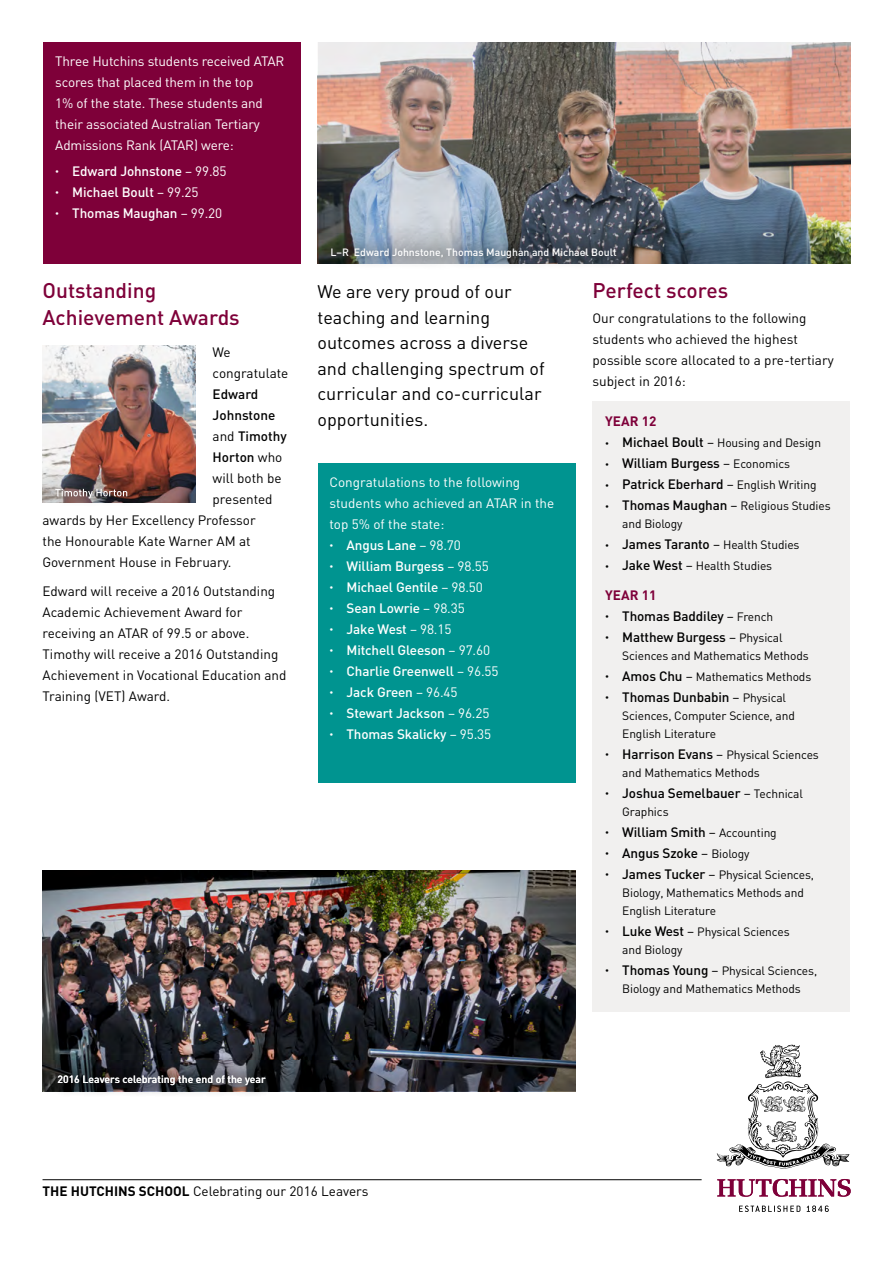
<style>
.page{position:relative;width:893px;height:1263px;background:#fff}
.page>*{position:absolute;margin:0;border:0;box-sizing:border-box;transform-origin:0 0}
.Heading_5{font:500 21px/27px "DIN";color:#7e0039}
.Lead_-_small{font:18px/25.5px "DIN";color:#000}
.heading_9_-_reverse{font:13.5px/21px "DIN";color:#000}
.t1{font:500 13.5px "DIN";letter-spacing:-.01em;color:#fff}
.t2{font:500 13.5px "DIN";letter-spacing:-.01em;color:#000}
.t3{font:13.5px/21px "DIN";letter-spacing:-.01em;color:#fff}
.Heading_7_magenta{font:700 13.5px "DIN";color:#7e0039}
.t4{font:12px/18px "DIN";letter-spacing:-.01em;color:#000}
.t5{font:500 10.5px "DIN";color:#fff}
.s1{font-weight:400;font-size:7.5px}
.s2{font-weight:400}
.s3{font-size:7.5px}
.s4{font-weight:500;font-size:13.5px}
.s5{font-size:13.5px}
.s6{font-weight:400;font-size:12px}
.s7{font-weight:700}
</style>
<div class="page">
<svg style="left:739px;top:1205px;width:90px;height:7px"></svg>
<svg style="left:717px;top:1045px;width:132px;height:124px"></svg>
<svg style="left:717px;top:1179px;width:134px;height:18px"></svg>
<img style="left:318px;top:43px;width:533px;height:221px">
<img style="left:318px;top:214px;width:506px;height:50px">
<div style="left:320px;top:237px;width:311px;height:36px;background:#000;opacity:.5"></div>
<hr style="left:43px;top:1179px;width:659px;height:1px;background:#000">
<div style="left:43px;top:43px;width:257px;height:221px;background:#7e0039"></div>
<img style="left:43px;top:870px;width:532px;height:171px">
<img style="left:43px;top:1041px;width:532px;height:50px">
<div style="left:47px;top:1064px;width:232px;height:36px;background:#000;opacity:.5"></div>
<img style="left:43px;top:346px;width:153px;height:107px">
<img style="left:43px;top:453px;width:153px;height:50px">
<div style="left:51px;top:483px;width:88px;height:27px;background:#000;opacity:.25"></div>
<svg style="left:55px;top:489px;width:72px;height:9px"></svg>
<div style="left:317px;top:463px;width:258px;height:319px;background:#009490"></div>
<div style="left:592px;top:402px;width:258px;height:610px;background:#f1f0ef"></div>
<p class="t3" style="left:55px;top:51px;width:231px">Three Hutchins students received ATAR scores that placed them in the top<br>1% of the state. These students and their associated Australian Tertiary Admissions Rank (ATAR) were:</p>
<p class="t1" style="left:55px;top:162px;width:173px"><span class="s1">•</span> Edward Johnstone <span class="s2">– 99.85</span></p>
<p class="t1" style="left:55px;top:183px;width:145px"><span class="s1">•</span> Michael Boult <span class="s2">– 99.25</span></p>
<p class="t1" style="left:55px;top:204px;width:168px"><span class="s1">•</span> Thomas Maughan <span class="s2">– 99.20</span></p>
<p class="t5" style="left:330px;top:246px;width:288px">L–R Edward Johnstone, Thomas Maughan and Michael Boult</p>
<p class="Heading_5" style="left:43px;top:276px;width:199px">Outstanding<br>Achievement Awards</p>
<p class="Lead_-_small" style="left:317px;top:279px;width:229px">We are very proud of our teaching and learning outcomes across a diverse and challenging spectrum of curricular and co-curricular opportunities.</p>
<p class="Heading_5" style="left:592px;top:276px;width:137px">Perfect scores</p>
<p class="heading_9_-_reverse" style="left:592px;top:308px;width:243px">Our congratulations to the following students who achieved the highest possible score allocated to a pre-tertiary subject in 2016:</p>
<p class="Heading_7_magenta" style="left:605px;top:413px;width:53px">YEAR 12</p>
<p class="t4" style="left:605px;top:434px;width:217px"><span class="s3">•</span> <span class="s4">Michael Boult</span> <span class="s5">–</span> Housing and Design</p>
<p class="t2" style="left:605px;top:455px;width:186px"><span class="s1">•</span> William Burgess <span class="s2">–</span> <span class="s6">Economics</span></p>
<p class="t2" style="left:605px;top:476px;width:213px"><span class="s1">•</span> Patrick Eberhard <span class="s2">–</span> <span class="s6">English Writing</span></p>
<p class="t4" style="left:622px;top:497px;width:210px;text-indent:-17px"><span class="s3">•</span> <span class="s4">Thomas Maughan</span> <span class="s5">–</span> Religious Studies and Biology</p>
<p class="t4" style="left:605px;top:536px;width:196px"><span class="s3">•</span> <span class="s4">James Taranto</span> <span class="s5">–</span> Health Studies</p>
<p class="t4" style="left:605px;top:557px;width:169px"><span class="s3">•</span> <span class="s4">Jake West</span> <span class="s5">–</span> Health Studies</p>
<p class="Heading_7_magenta" style="left:605px;top:586px;width:53px">YEAR 11</p>
<p class="t2" style="left:605px;top:607px;width:170px"><span class="s1">•</span> Thomas Baddiley <span class="s2">–</span> <span class="s6">French</span></p>
<p class="t2" style="left:605px;top:628px;width:179px"><span class="s1">•</span> Matthew Burgess <span class="s2">–</span> <span class="s6">Physical</span></p>
<p class="t4" style="left:622px;top:646px;width:188px">Sciences and Mathematics Methods</p>
<p class="t4" style="left:605px;top:667px;width:208px"><span class="s3">•</span> <span class="s4">Amos Chu</span> <span class="s5">–</span> Mathematics Methods</p>
<p class="t2" style="left:605px;top:688px;width:182px"><span class="s1">•</span> Thomas Dunbabin <span class="s2">–</span> <span class="s6">Physical</span></p>
<p class="t4" style="left:622px;top:706px;width:174px">Sciences, Computer Science, and<br>English Literature</p>
<p class="t4" style="left:622px;top:745px;width:198px;text-indent:-17px"><span class="s3">•</span> <span class="s4">Harrison Evans</span> <span class="s5">–</span> Physical Sciences and Mathematics Methods</p>
<p class="t2" style="left:605px;top:784px;width:199px"><span class="s1">•</span> Joshua Semelbauer <span class="s2">–</span> <span class="s6">Technical</span></p>
<p class="t4" style="left:622px;top:802px;width:48px">Graphics</p>
<p class="t2" style="left:605px;top:823px;width:173px"><span class="s1">•</span> William Smith <span class="s2">–</span> <span class="s6">Accounting</span></p>
<p class="t2" style="left:605px;top:844px;width:146px"><span class="s1">•</span> Angus Szoke <span class="s2">–</span> <span class="s6">Biology</span></p>
<p class="t4" style="left:622px;top:865px;width:193px;text-indent:-17px"><span class="s3">•</span> <span class="s4">James Tucker</span> <span class="s5">–</span> Physical Sciences,<br>Biology, Mathematics Methods and<br>English Literature</p>
<p class="t4" style="left:622px;top:922px;width:169px;text-indent:-17px"><span class="s3">•</span> <span class="s4">Luke West</span> <span class="s5">–</span> Physical Sciences and Biology</p>
<p class="t4" style="left:605px;top:961px;width:213px;text-align:center"><span class="s3">•</span> <span class="s4">Thomas Young</span> <span class="s5">–</span> Physical Sciences,<br>Biology and Mathematics Methods</p>
<p class="heading_9_-_reverse" style="left:213px;top:341px;width:20px">We</p>
<p class="heading_9_-_reverse" style="left:213px;top:362px;width:77px">congratulate</p>
<p class="t2" style="left:213px;top:385px;width:47px">Edward</p>
<p class="t2" style="left:213px;top:406px;width:64px">Johnstone</p>
<p class="t2" style="left:213px;top:427px;width:76px"><span class="s2">and</span> Timothy</p>
<p class="t2" style="left:213px;top:448px;width:71px">Horton <span class="s2">who</span></p>
<p class="heading_9_-_reverse" style="left:213px;top:467px;width:71px">will both be</p>
<p class="heading_9_-_reverse" style="left:213px;top:488px;width:62px">presented</p>
<p class="heading_9_-_reverse" style="left:43px;top:509px;width:215px">awards by Her Excellency Professor</p>
<p class="heading_9_-_reverse" style="left:43px;top:530px;width:210px">the Honourable Kate Warner AM at</p>
<p class="heading_9_-_reverse" style="left:43px;top:551px;width:190px">Government House in February.</p>
<p class="heading_9_-_reverse" style="left:43px;top:580px;width:246px">Edward will receive a 2016 Outstanding Academic Achievement Award for receiving an ATAR of 99.5 or above.<br>Timothy will receive a 2016 Outstanding Achievement in Vocational Education and Training (VET) Award.</p>
<p class="t3" style="left:330px;top:471px;width:226px">Congratulations to the following students who achieved an ATAR in the top 5% of the state:</p>
<p class="t1" style="left:330px;top:536px;width:133px"><span class="s1">•</span> Angus Lane <span class="s2">– 98.70</span></p>
<p class="t1" style="left:330px;top:557px;width:161px"><span class="s1">•</span> William Burgess <span class="s2">– 98.55</span></p>
<p class="t1" style="left:330px;top:578px;width:155px"><span class="s1">•</span> Michael Gentile <span class="s2">– 98.50</span></p>
<p class="t1" style="left:330px;top:599px;width:137px"><span class="s1">•</span> Sean Lowrie <span class="s2">– 98.35</span></p>
<p class="t1" style="left:330px;top:620px;width:123px"><span class="s1">•</span> Jake West <span class="s2">– 98.15</span></p>
<p class="t1" style="left:330px;top:641px;width:162px"><span class="s1">•</span> Mitchell Gleeson <span class="s2">– 97.60</span></p>
<p class="t1" style="left:330px;top:662px;width:170px"><span class="s1">•</span> Charlie Greenwell <span class="s2">– 96.55</span></p>
<p class="t1" style="left:330px;top:683px;width:129px"><span class="s1">•</span> Jack Green <span class="s2">– 96.45</span></p>
<p class="t1" style="left:330px;top:704px;width:161px"><span class="s1">•</span> Stewart Jackson <span class="s2">– 96.25</span></p>
<p class="t1" style="left:330px;top:725px;width:163px"><span class="s1">•</span> Thomas Skalicky <span class="s2">– 95.35</span></p>
<p class="t5" style="left:58px;top:1073px;width:210px">2016 Leavers celebrating the end of the year</p>
<p class="heading_9_-_reverse" style="left:43px;top:1181px;width:327px"><span class="s7">THE HUTCHINS SCHOOL</span> Celebrating our 2016 Leavers</p>
</div>
